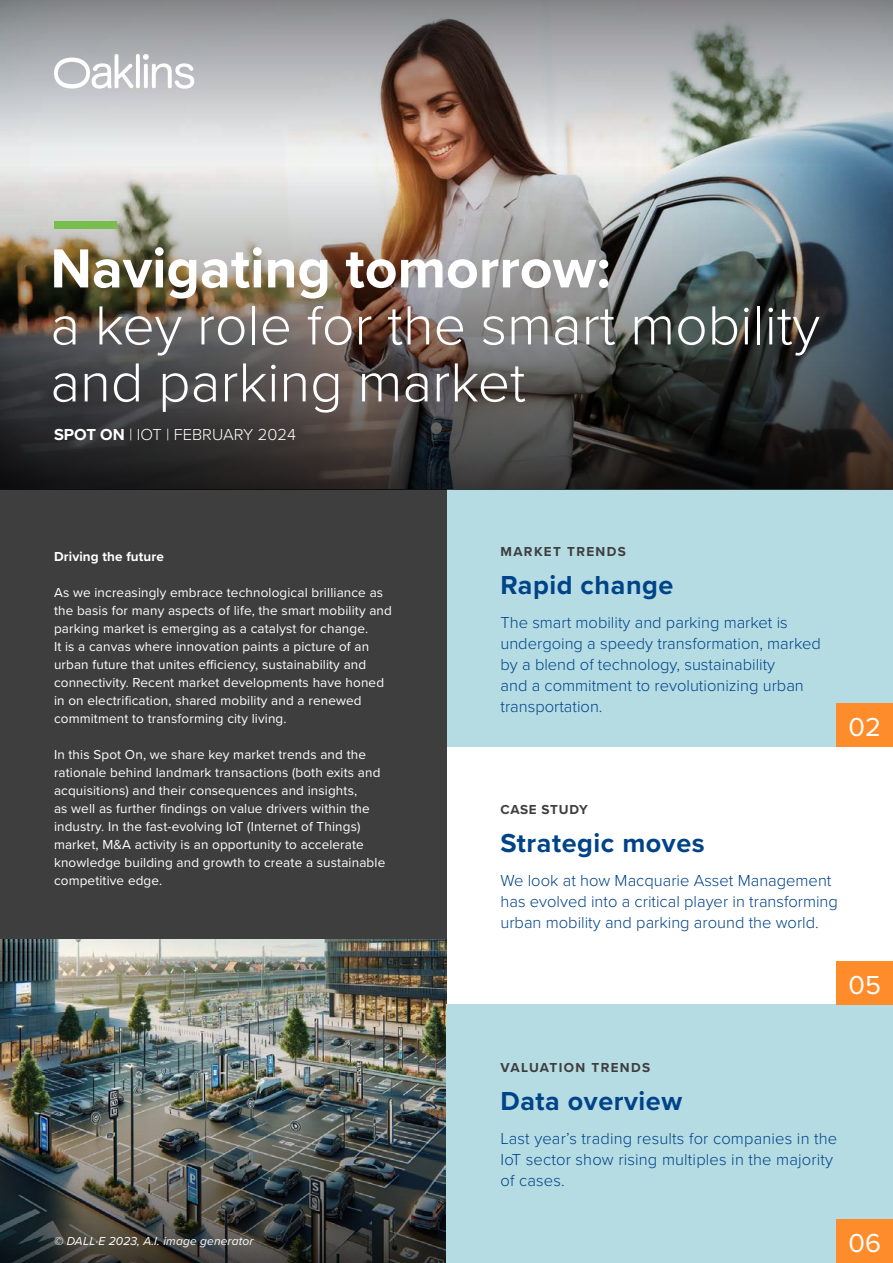
<style>
.page{position:relative;width:893px;height:1263px;background:#fff}
.page>*{position:absolute;margin:0;border:0;box-sizing:border-box;transform-origin:0 0}
.t1{font:300 57px/57px "Proxima Nova";color:#fff}
.t2{font:700 27px "Proxima Nova";letter-spacing:.02em;color:#004389}
._07_pullout_quote{font:27px "Proxima Nova";color:#fff}
.t3{font:300 16.5px/21px "Proxima Nova";color:#004389}
.t4{font:300 16.5px "Proxima Nova";color:#fff}
._01_bodycopy{font:13.5px/18px "Proxima Nova";letter-spacing:.01em;color:#fff}
.t5{font:700 13.5px "Proxima Nova";letter-spacing:.1em;color:#3e3e3f}
._01_bodycopy-2{font:700 13.5px "Proxima Nova";letter-spacing:.01em;color:#fff}
.t6{font:700 13.5px "Proxima Nova";letter-spacing:.045em;color:#3e3e3f}
._06_source{font:italic 12px "Proxima Nova";letter-spacing:.01em;color:#fff}
.s1{font-weight:700}
</style>
<div class="page">
<img style="left:0;top:939px;width:446px;height:144px">
<img style="left:0;top:1083px;width:446px;height:180px">
<div style="left:446px;top:489px;width:447px;height:258px;background:#b6dce3"></div>
<div style="left:446px;top:1005px;width:447px;height:258px;background:#b6dce3"></div>
<div style="left:837px;top:704px;width:56px;height:43px;background:#ff8c2b"></div>
<div style="left:837px;top:962px;width:56px;height:43px;background:#ff8c2b"></div>
<div style="left:837px;top:1220px;width:56px;height:43px;background:#ff8c2b"></div>
<div style="left:0;top:489px;width:446px;height:450px;background:#3e3e3f"></div>
<svg style="left:0;top:0;width:893px;height:147px;background:#a5a4a4"></svg>
<img style="left:0;top:147px;width:893px;height:342px">
<svg style="left:54px;top:54px;width:140px;height:35px"></svg>
<div style="left:54px;top:221px;width:63px;height:7px;background:#77be4e"></div>
<p class="t1" style="left:50px;top:237px;width:771px"><span class="s1">Navigating tomorrow:<br></span>a key role for the smart mobility and parking market</p>
<p class="t4" style="left:54px;top:422px;width:243px"><span class="s1">SPOT ON</span> | IOT | FEBRUARY 2024</p>
<p class="_01_bodycopy-2" style="left:54px;top:546px;width:112px">Driving the future</p>
<p class="_01_bodycopy" style="left:54px;top:582px;width:339px">As we increasingly embrace technological brilliance as the basis for many aspects of life, the smart mobility and parking market is emerging as a catalyst for change.<br>It is a canvas where innovation paints a picture of an urban future that unites efficiency, sustainability and connectivity. Recent market developments have honed in on electrification, shared mobility and a renewed commitment to transforming city living.</p>
<p class="_01_bodycopy" style="left:54px;top:744px;width:333px">In this Spot On, we share key market trends and the rationale behind landmark transactions (both exits and acquisitions) and their consequences and insights,<br>as well as further findings on value drivers within the industry. In the fast-evolving IoT (Internet of Things) market, M&amp;A activity is an opportunity to accelerate knowledge building and growth to create a sustainable competitive edge.</p>
<p class="_06_source" style="left:54px;top:1232px;width:201px"><span class="s1">©</span> DALL·E 2023, A.I. image generator</p>
<p class="t5" style="left:500px;top:541px;width:127px">MARKET TRENDS</p>
<p class="t2" style="left:500px;top:565px;width:174px">Rapid change</p>
<p class="t3" style="left:500px;top:611px;width:322px">The smart mobility and parking market is undergoing a speedy transformation, marked by a blend of technology, sustainability<br>and a commitment to revolutionizing urban transportation.</p>
<p class="_07_pullout_quote" style="left:848px;top:707px;width:34px">02</p>
<p class="t6" style="left:500px;top:799px;width:89px">CASE STUDY</p>
<p class="t2" style="left:500px;top:823px;width:206px">Strategic moves</p>
<p class="t3" style="left:500px;top:869px;width:339px">We look at how Macquarie Asset Management has evolved into a critical player in transforming urban mobility and parking around the world.</p>
<p class="_07_pullout_quote" style="left:848px;top:965px;width:34px">05</p>
<p class="t5" style="left:500px;top:1057px;width:151px">VALUATION TRENDS</p>
<p class="t2" style="left:500px;top:1081px;width:183px">Data overview</p>
<p class="t3" style="left:500px;top:1127px;width:338px">Last year’s trading results for companies in the<br>IoT sector show rising multiples in the majority of cases.</p>
<p class="_07_pullout_quote" style="left:848px;top:1223px;width:34px">06</p>
</div>
